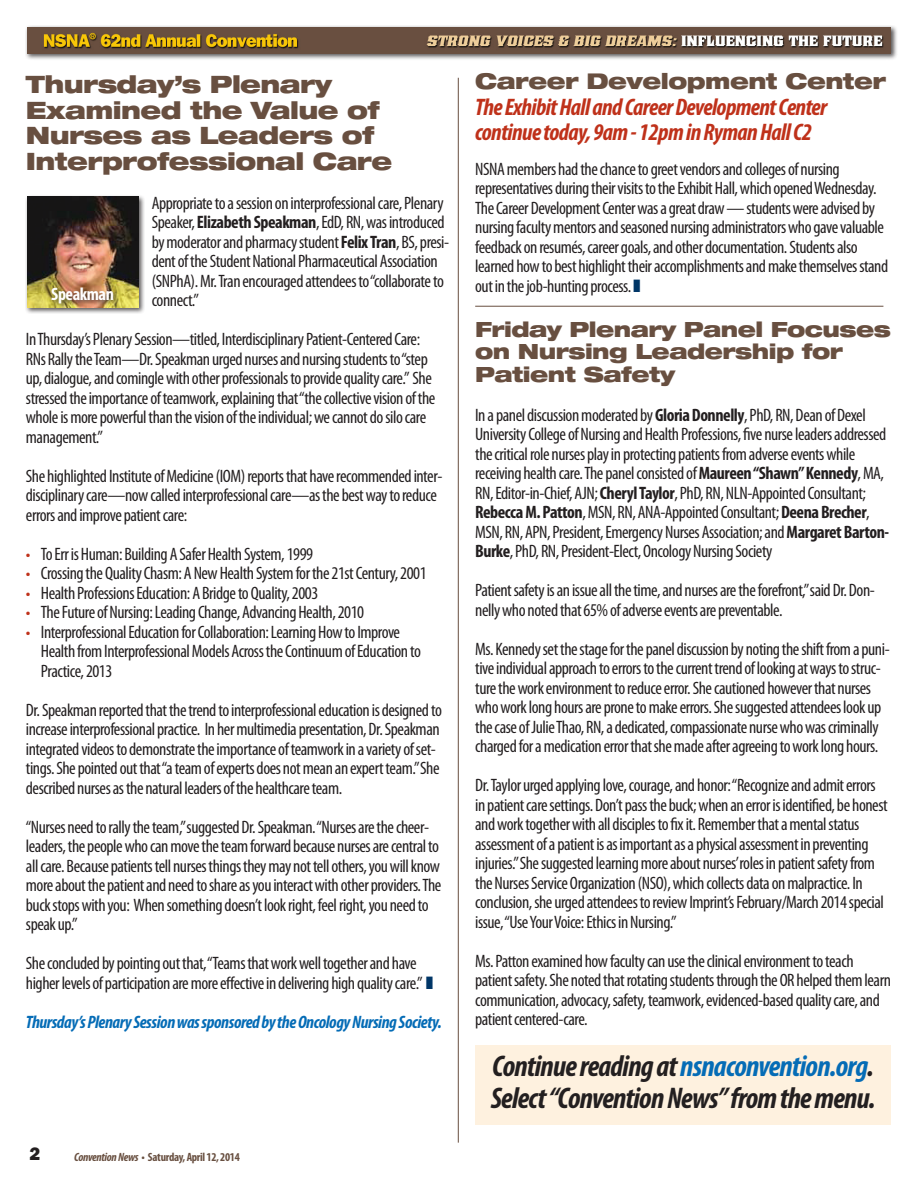
<style>
.page{position:relative;width:918px;height:1188px;background:#fff}
.page>*{position:absolute;margin:0;border:0;box-sizing:border-box;transform-origin:0 0}
.t1{font:italic 700 condensed 30px/31.5px "Myriad Pro";letter-spacing:-.025em;color:#231f20}
.t2{font:italic 700 condensed 24px "Myriad Pro";letter-spacing:-.025em;color:#bf311a}
.t3{font:900 expanded 24px/25.5px "Helvetica Neue";letter-spacing:-.025em;color:#684f40}
.t4{font:900 expanded 21.75px "Helvetica Neue";letter-spacing:-.025em;color:#684f40}
.t5{font:900 expanded 21px/22.5px "Helvetica Neue";letter-spacing:-.025em;color:#684f40}
.t6{font:condensed 18px/19.5px "Myriad Pro";letter-spacing:-.025em;color:#231f20}
.t7{font:italic 700 condensed 18px "Myriad Pro";letter-spacing:-.025em;color:#056cb6}
.t8{font:700 condensed 18px "Myriad Pro";letter-spacing:-.025em;color:#fff}
.t9{font:900 18px "Franklin Gothic Black S Si";color:#231f20}
.t10{font:700 condensed 12px "Myriad Pro";letter-spacing:-.025em;color:#684f40}
.s1{font-weight:700}
.s2{color:#bf311a}
.s3{font-style:italic}
.s4{color:#056cb6}
</style>
<div class="page">
<div style="left:475px;top:1045px;width:416px;height:80px;background:#fef1df"></div>
<div style="left:25px;top:25px;width:873px;height:36px;background:#231f20;opacity:.75"></div>
<img style="left:27px;top:27px;width:864px;height:27px">
<hr style="left:458px;top:78px;width:1px;height:1065px;background:#684f40">
<hr style="left:475px;top:306px;width:408px;height:1px;background:#684f40">
<div style="left:25px;top:194px;width:120px;height:120px;background:#231f20;opacity:.75"></div>
<img style="left:27px;top:197px;width:111px;height:111px">
<div style="left:50px;top:286px;width:70px;height:25px;background:#231f20;opacity:.75"></div>
<p class="t3" style="left:26px;top:71px;width:308px">Thursday’s Plenary</p>
<p class="t3" style="left:26px;top:96px;width:356px">Examined the Value of<br>Nurses as Leaders of</p>
<p class="t3" style="left:26px;top:147px;width:368px">Interprofessional Care</p>
<p class="t6" style="left:152px;top:193px;width:299px">Appropriate to a session on interprofessional care, Plenary Speaker, <span class="s1">Elizabeth Speakman</span>, EdD, RN, was introduced by moderator and pharmacy student <span class="s1">Felix Tran</span>, BS, presi&shy;dent of the Student National Pharmaceutical Association (SNPhA). Mr. Tran encouraged attendees to “collaborate to connect.”</p>
<p class="t6" style="left:26px;top:329px;width:411px">In Thursday’s Plenary Session—titled, Interdisciplinary Patient-Centered Care:<br>RNs Rally the Team—Dr. Speakman urged nurses and nursing students to “step up, dialogue, and comingle with other professionals to provide quality care.” She stressed the importance of teamwork, explaining that “the collective vision of the whole is more powerful than the vision of the individual; we cannot do silo care management.”</p>
<p class="t6" style="left:26px;top:466px;width:418px">She highlighted Institute of Medicine (IOM) reports that have recommended inter&shy;disciplinary care—now called interprofessional care—as the best way to reduce errors and improve patient care:</p>
<p class="t6" style="left:26px;top:544px;width:289px"><span class="s2">•</span> To Err is Human: Building A Safer Health System, 1999</p>
<p class="t6" style="left:26px;top:563px;width:402px"><span class="s2">•</span> Crossing the Quality Chasm: A New Health System for the 21st Century, 2001</p>
<p class="t6" style="left:26px;top:583px;width:294px"><span class="s2">•</span> Health Professions Education: A Bridge to Quality, 2003</p>
<p class="t6" style="left:26px;top:602px;width:340px"><span class="s2">•</span> The Future of Nursing: Leading Change, Advancing Health, 2010</p>
<p class="t6" style="left:26px;top:622px;width:376px"><span class="s2">•</span> Interprofessional Education for Collaboration: Learning How to Improve</p>
<p class="t6" style="left:41px;top:641px;width:381px">Health from Interprofessional Models Across the Continuum of Education to</p>
<p class="t6" style="left:41px;top:661px;width:73px">Practice, 2013</p>
<p class="t6" style="left:26px;top:700px;width:417px">Dr. Speakman reported that the trend to interprofessional education is designed to increase interprofessional practice. In her multimedia presentation, Dr. Speakman integrated videos to demonstrate the importance of teamwork in a variety of set&shy;tings. She pointed out that “a team of experts does not mean an expert team.” She described nurses as the natural leaders of the healthcare team.</p>
<p class="t6" style="left:26px;top:817px;width:417px">“Nurses need to rally the team,” suggested Dr. Speakman. “Nurses are the cheer&shy;leaders, the people who can move the team forward because nurses are central to all care. Because patients tell nurses things they may not tell others, you will know more about the patient and need to share as you interact with other providers. The buck stops with you: When something doesn’t look right, feel right, you need to speak up.”</p>
<p class="t6" style="left:26px;top:953px;width:398px">She concluded by pointing out that, “Teams that work well together and have higher levels of participation are more effective in delivering high quality care.”</p>
<p class="t7" style="left:26px;top:1011px;width:417px">Thursday’s Plenary Session was sponsored by the Oncology Nursing Society.</p>
<p class="t8" style="left:51px;top:283px;width:64px">Speakman</p>
<p class="t9" style="left:30px;top:1144px;width:12px">2</p>
<p class="t10" style="left:74px;top:1149px;width:167px"><span class="s3">Convention News</span> • Saturday, April 12, 2014</p>
<p class="t4" style="left:475px;top:67px;width:413px">Career Development Center</p>
<p class="t2" style="left:475px;top:92px;width:354px">The Exhibit Hall and Career Development Center</p>
<p class="t2" style="left:475px;top:117px;width:338px">continue today, 9am - 12pm in Ryman Hall C2</p>
<p class="t6" style="left:475px;top:159px;width:415px">NSNA members had the chance to greet vendors and colleges of nursing representatives during their visits to the Exhibit Hall, which opened Wednesday.<br>The Career Development Center was a great draw — students were advised by nursing faculty mentors and seasoned nursing administrators who gave valuable feedback on resumés, career goals, and other documentation. Students also learned how to best highlight their accomplishments and make themselves stand out in the job-hunting process.</p>
<p class="t5" style="left:475px;top:317px;width:417px">Friday Plenary Panel Focuses on Nursing Leadership for</p>
<p class="t5" style="left:475px;top:362px;width:201px">Patient Safety</p>
<p class="t6" style="left:475px;top:405px;width:415px">In a panel discussion moderated by <span class="s1">Gloria Donnelly</span>, PhD, RN, Dean of Dexel University College of Nursing and Health Professions, five nurse leaders addressed the critical role nurses play in protecting patients from adverse events while receiving health care. The panel consisted of <span class="s1">Maureen “Shawn” Kennedy</span>, MA, RN, Editor-in-Chief, AJN; <span class="s1">Cheryl Taylor</span>, PhD, RN, NLN-Appointed Consultant; <span class="s1">Rebecca M. Patton</span>, MSN, RN, ANA-Appointed Consultant; <span class="s1">Deena Brecher</span>, MSN, RN, APN, President, Emergency Nurses Association; and <span class="s1">Margaret Barton-Burke</span>, PhD, RN, President-Elect, Oncology Nursing Society</p>
<p class="t6" style="left:475px;top:580px;width:401px">Patient safety is an issue all the time, and nurses are the forefront,” said Dr. Don&shy;nelly who noted that 65% of adverse events are preventable.</p>
<p class="t6" style="left:475px;top:639px;width:416px">Ms. Kennedy set the stage for the panel discussion by noting the shift from a puni&shy;tive individual approach to errors to the current trend of looking at ways to struc&shy;ture the work environment to reduce error. She cautioned however that nurses who work long hours are prone to make errors. She suggested attendees look up the case of Julie Thao, RN, a dedicated, compassionate nurse who was criminally charged for a medication error that she made after agreeing to work long hours.</p>
<p class="t6" style="left:475px;top:775px;width:414px">Dr. Taylor urged applying love, courage, and honor: “Recognize and admit errors in patient care settings. Don’t pass the buck; when an error is identified, be honest and work together with all disciples to fix it. Remember that a mental status assessment of a patient is as important as a physical assessment in preventing injuries.” She suggested learning more about nurses’roles in patient safety from the Nurses Service Organization (NSO), which collects data on malpractice. In conclusion, she urged attendees to review Imprint’s February/March 2014 special issue, “Use Your Voice: Ethics in Nursing.”</p>
<p class="t6" style="left:475px;top:951px;width:417px">Ms. Patton examined how faculty can use the clinical environment to teach patient safety. She noted that rotating students through the OR helped them learn communication, advocacy, safety, teamwork, evidenced-based quality care, and patient centered-care.</p>
<p class="t1" style="left:491px;top:1050px;width:386px">Continue reading at <span class="s4">nsnaconvention.org</span>.<br>Select “Convention News” from the menu.</p>
</div>
